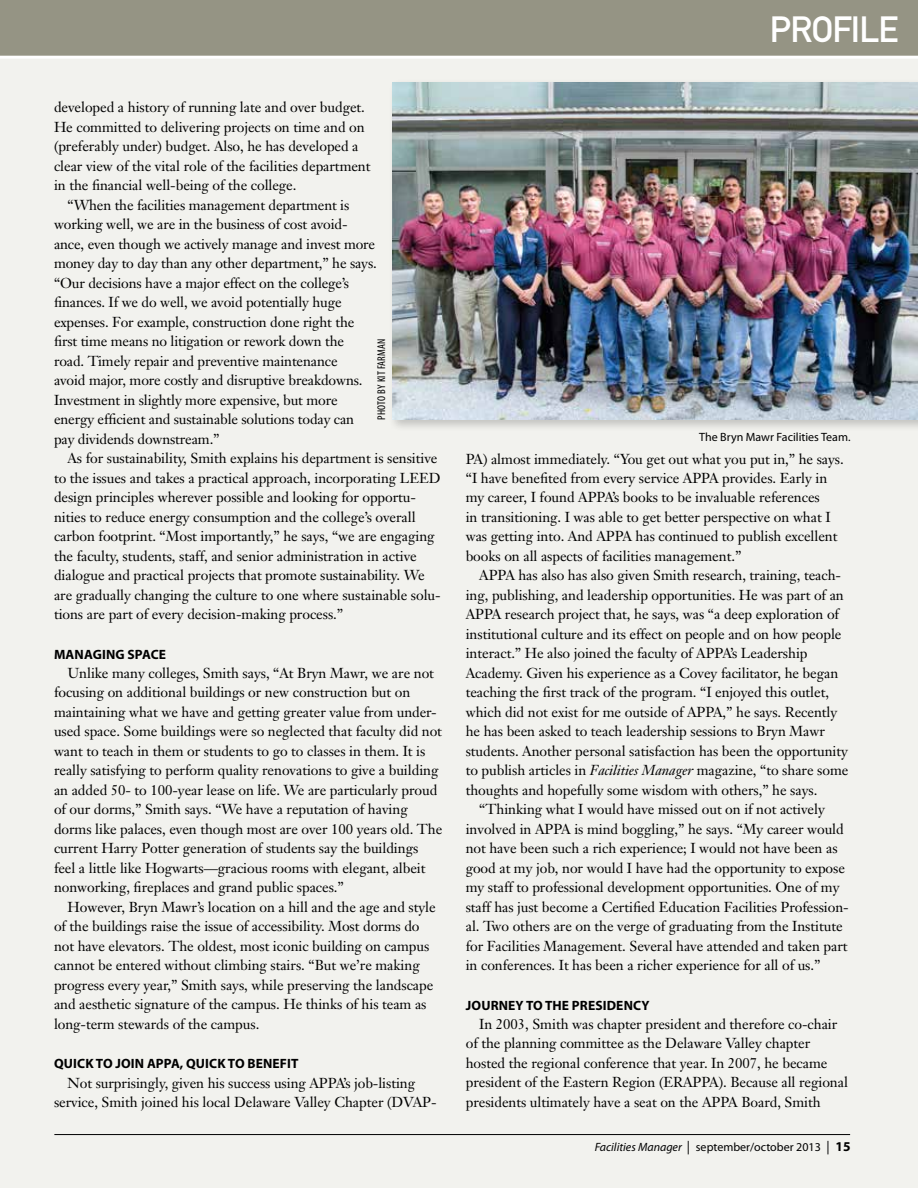
<style>
.page{position:relative;width:918px;height:1188px;background:#fff}
.page>*{position:absolute;margin:0;border:0;box-sizing:border-box;transform-origin:0 0}
.t1{font:36px "DIN Mittelschrift Std";letter-spacing:-.025em;color:#fff}
.t2{font:14.25px/19.5px "Janson Text";letter-spacing:-.005em;color:#000}
.t3{font:700 13.5px "Myriad Pro";letter-spacing:.01em;color:#000}
.t4{font:12px "Myriad Pro";color:#000}
.t5{font:condensed 11.25px "Myriad Pro";letter-spacing:.02em;color:#000}
.s1{font-style:italic}
.s2{font-size:13.5px}
.s3{font-weight:700;font-size:13.5px}
</style>
<div class="page">
<div style="left:0;top:33px;width:918px;height:1155px;background:#f1f1ed"></div>
<hr style="left:54px;top:1134px;width:796px;height:1px;background:#000">
<div style="left:0;top:0;width:918px;height:59px;background:#959484"></div>
<div style="left:388px;top:79px;width:530px;height:353px;background:#000;opacity:.2"></div>
<img style="left:392px;top:82px;width:526px;height:338px">
<h1 class="t1" style="left:770px;top:8px;width:130px">PROFILE</h1>
<p class="t2" style="left:54px;top:98px;width:318px">developed a history of running late and over budget.<br>He committed to delivering projects on time and on (preferably under) budget. Also, he has developed a clear view of the vital role of the facilities department in the financial well-being of the college.</p>
<p class="t2" style="left:54px;top:195px;width:324px;text-indent:13px">“When the facilities management department is working well, we are in the business of cost avoid&shy;ance, even though we actively manage and invest more money day to day than any other department,” he says. “Our decisions have a major effect on the college’s finances. If we do well, we avoid potentially huge expenses. For example, construction done right the first time means no litigation or rework down the road. Timely repair and preventive maintenance<br>avoid major, more costly and disruptive breakdowns.<br>Investment in slightly more expensive, but more energy efficient and sustainable solutions today can pay dividends downstream.”</p>
<p class="t2" style="left:54px;top:449px;width:388px;text-indent:13px">As for sustainability, Smith explains his department is sensitive to the issues and takes a practical approach, incorporating LEED design principles wherever possible and looking for opportu&shy;nities to reduce energy consumption and the college’s overall carbon footprint. “Most importantly,” he says, “we are engaging the faculty, students, staff, and senior administration in active dialogue and practical projects that promote sustainability. We are gradually changing the culture to one where sustainable solu&shy;tions are part of every decision-making process.”</p>
<p class="t3" style="left:54px;top:645px;width:113px">MANAGING SPACE</p>
<p class="t2" style="left:54px;top:663px;width:390px;text-indent:13px">Unlike many colleges, Smith says, “At Bryn Mawr, we are not focusing on additional buildings or new construction but on maintaining what we have and getting greater value from under&shy;used space. Some buildings were so neglected that faculty did not want to teach in them or students to go to classes in them. It is really satisfying to perform quality renovations to give a building an added 50- to 100-year lease on life. We are particularly proud of our dorms,” Smith says. “We have a reputation of having dorms like palaces, even though most are over 100 years old. The current Harry Potter generation of students say the buildings feel a little like Hogwarts—gracious rooms with elegant, albeit nonworking, fireplaces and grand public spaces.”</p>
<p class="t2" style="left:54px;top:897px;width:383px;text-indent:13px">However, Bryn Mawr’s location on a hill and the age and style of the buildings raise the issue of accessibility. Most dorms do not have elevators. The oldest, most iconic building on campus cannot be entered without climbing stairs. “But we’re making progress every year,” Smith says, while preserving the landscape and aesthetic signature of the campus. He thinks of his team as long-term stewards of the campus.</p>
<p class="t3" style="left:54px;top:1055px;width:246px">QUICK TO JOIN APPA, QUICK TO BENEFIT</p>
<p class="t2" style="left:54px;top:1073px;width:384px;text-align:center">Not surprisingly, given his success using APPA’s job-listing service, Smith joined his local Delaware Valley Chapter (DVAP-</p>
<p class="t5" style="left:375px;top:420px;width:83px;rotate:-90deg">PHOTO BY KIT FARMAN</p>
<p class="t4" style="left:699px;top:430px;width:153px">The Bryn Mawr Facilities Team.</p>
<p class="t2" style="left:466px;top:449px;width:380px">PA) almost immediately. “You get out what you put in,” he says. “I have benefited from every service APPA provides. Early in my career, I found APPA’s books to be invaluable references<br>in transitioning. I was able to get better perspective on what I was getting into. And APPA has continued to publish excellent books on all aspects of facilities management.”</p>
<p class="t2" style="left:479px;top:566px;width:363px">APPA has also has also given Smith research, training, teach-</p>
<p class="t2" style="left:466px;top:585px;width:380px">ing, publishing, and leadership opportunities. He was part of an</p>
<p class="t2" style="left:466px;top:605px;width:375px">APPA research project that, he says, was “a deep exploration of</p>
<p class="t2" style="left:466px;top:624px;width:377px">institutional culture and its effect on people and on how people</p>
<p class="t2" style="left:466px;top:644px;width:343px">interact.” He also joined the faculty of APPA’s Leadership</p>
<p class="t2" style="left:466px;top:663px;width:374px">Academy. Given his experience as a Covey facilitator, he began</p>
<p class="t2" style="left:466px;top:683px;width:365px">teaching the first track of the program. “I enjoyed this outlet,</p>
<p class="t2" style="left:466px;top:702px;width:373px">which did not exist for me outside of APPA,” he says. Recently</p>
<p class="t2" style="left:466px;top:722px;width:361px">he has been asked to teach leadership sessions to Bryn Mawr</p>
<p class="t2" style="left:466px;top:741px;width:384px">students. Another personal satisfaction has been the opportunity</p>
<p class="t2" style="left:466px;top:761px;width:384px">to publish articles in <span class="s1">Facilities Manager</span> magazine, “to share some</p>
<p class="t2" style="left:466px;top:780px;width:353px">thoughts and hopefully some wisdom with others,” he says.</p>
<p class="t2" style="left:479px;top:800px;width:347px">“Thinking what I would have missed out on if not actively</p>
<p class="t2" style="left:466px;top:819px;width:380px">involved in APPA is mind boggling,” he says. “My career would</p>
<p class="t2" style="left:466px;top:839px;width:373px">not have been such a rich experience; I would not have been as</p>
<p class="t2" style="left:466px;top:858px;width:381px">good at my job, nor would I have had the opportunity to expose</p>
<p class="t2" style="left:466px;top:878px;width:375px">my staff to professional development opportunities. One of my</p>
<p class="t2" style="left:466px;top:897px;width:384px">staff has just become a Certified Education Facilities Profession-</p>
<p class="t2" style="left:466px;top:917px;width:378px">al. Two others are on the verge of graduating from the Institute</p>
<p class="t2" style="left:466px;top:936px;width:383px">for Facilities Management. Several have attended and taken part</p>
<p class="t2" style="left:466px;top:956px;width:356px">in conferences. It has been a richer experience for all of us.”</p>
<p class="t3" style="left:466px;top:996px;width:185px">JOURNEY TO THE PRESIDENCY</p>
<p class="t2" style="left:466px;top:1014px;width:384px;text-indent:13px">In 2003, Smith was chapter president and therefore co-chair of the planning committee as the Delaware Valley chapter hosted the regional conference that year. In 2007, he became president of the Eastern Region (ERAPPA). Because all regional presidents ultimately have a seat on the APPA Board, Smith</p>
<p class="t4" style="left:595px;top:1139px;width:257px"><span class="s1">Facilities Manager</span> <span class="s2">|</span> september/october 2013 <span class="s2">|</span> <span class="s3">15</span></p>
</div>
